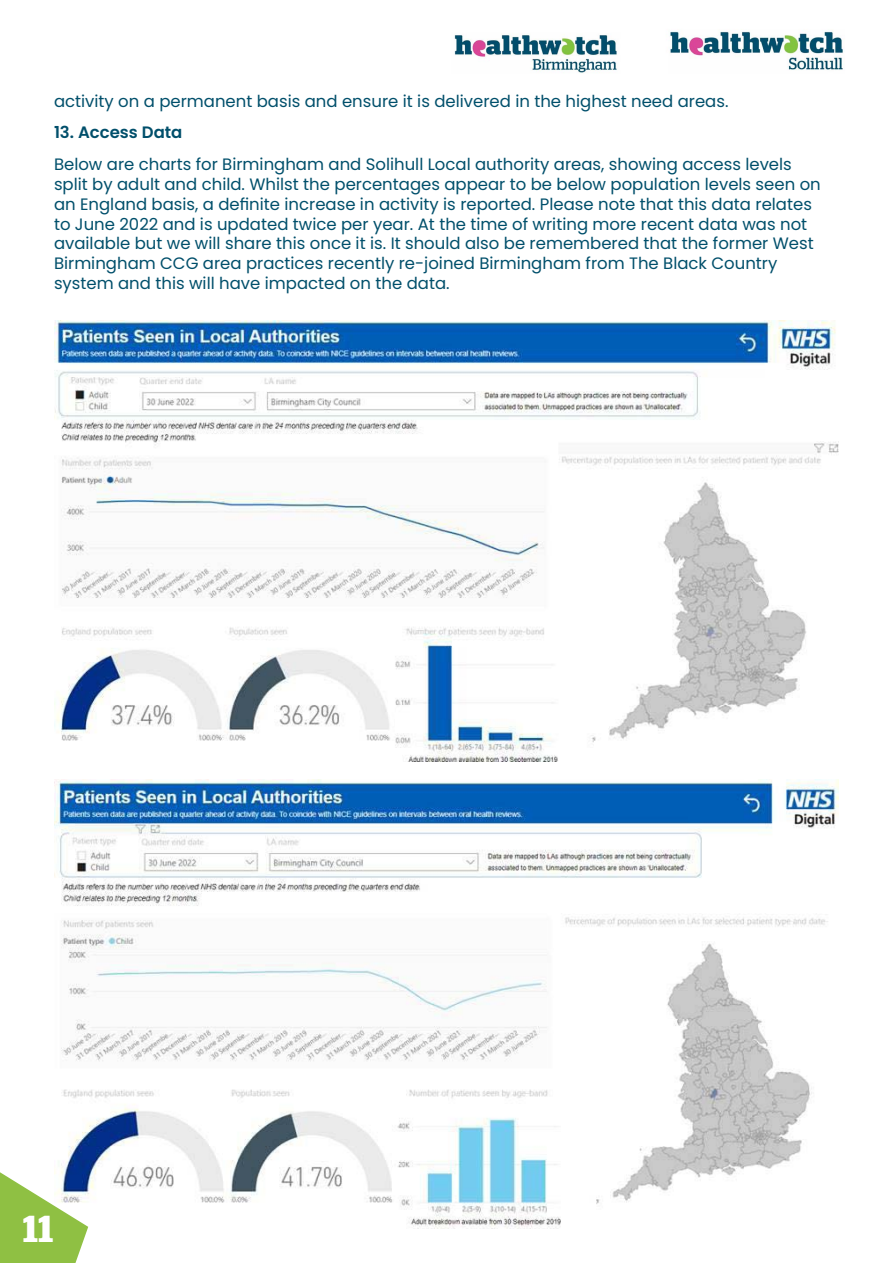
<style>
.page{position:relative;width:893px;height:1263px;background:#fff}
.page>*{position:absolute;margin:0;border:0;box-sizing:border-box;transform-origin:0 0}
.t1{font:600 37.5px "Stag";color:#fff}
.t2{font:16.5px/19.8px "Poppins";color:#004f6b}
.t3{font:600 16.5px "Poppins";color:#004f6b}
</style>
<div class="page">
<img style="left:670px;top:31px;width:174px;height:39px">
<img style="left:454px;top:34px;width:163px;height:39px">
<img style="left:54px;top:321px;width:785px;height:440px">
<img style="left:54px;top:779px;width:785px;height:449px">
<svg style="left:0;top:1163px;width:88px;height:100px"></svg>
<p class="t2" style="left:54px;top:91px;width:676px">activity on a permanent basis and ensure it is delivered in the highest need areas.</p>
<p class="t3" style="left:54px;top:123px;width:130px">13. Access Data</p>
<p class="t2" style="left:54px;top:155px;width:768px">Below are charts for Birmingham and Solihull Local authority areas, showing access levels split by adult and child. Whilst the percentages appear to be below population levels seen on an England basis, a definite increase in activity is reported. Please note that this data relates to June 2022 and is updated twice per year. At the time of writing more recent data was not available but we will share this once it is. It should also be remembered that the former West Birmingham CCG area practices recently re-joined Birmingham from The Black Country system and this will have impacted on the data.</p>
<h1 class="t1" style="left:23px;top:1207px;width:32px">11</h1>
</div>
